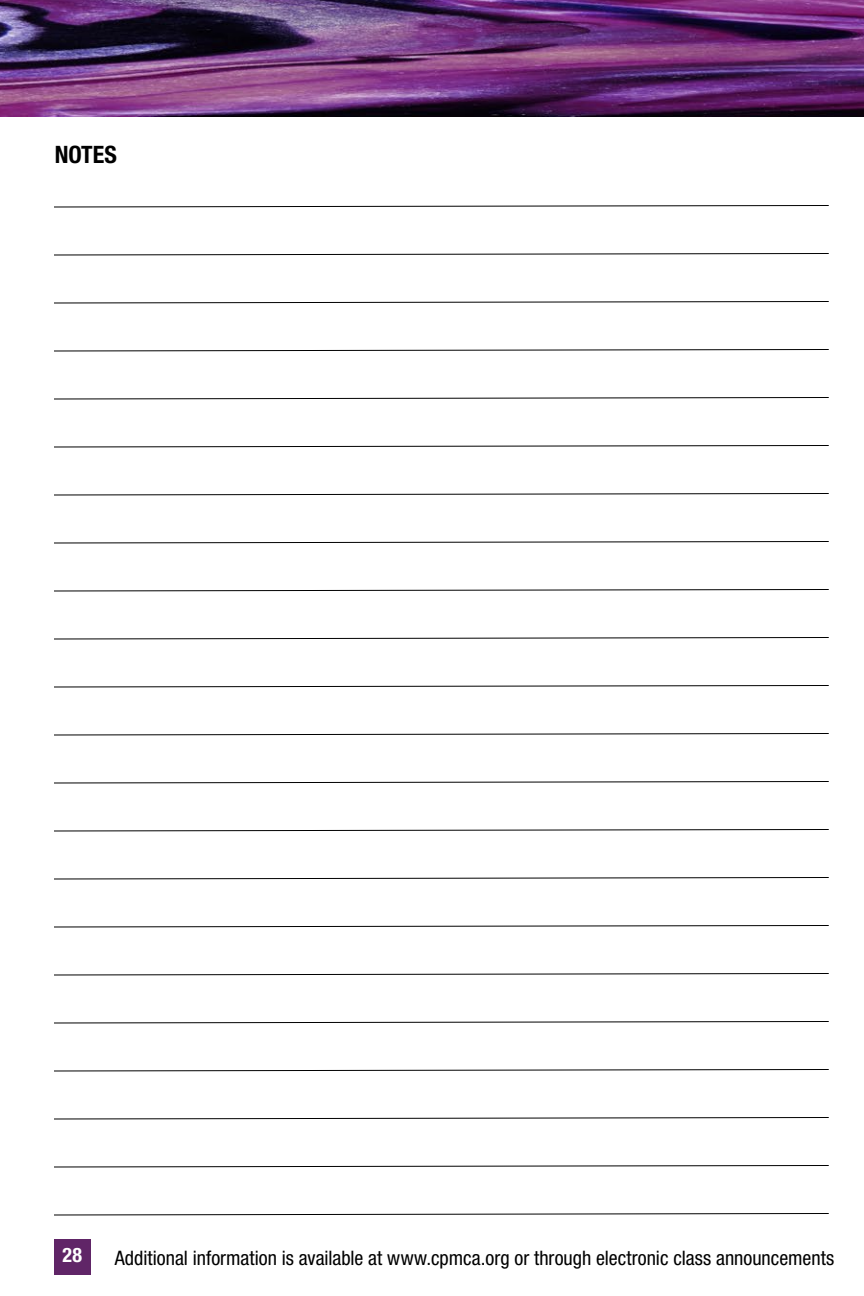
<style>
.page{position:relative;width:864px;height:1296px;background:#fff}
.page>*{position:absolute;margin:0;border:0;box-sizing:border-box;transform-origin:0 0}
.Course_titles_BLACK{font:700 condensed 24px "Helvetica Neue";color:#000}
.t1{font:condensed 20px "Helvetica Neue";color:#000}
.t2{font:700 condensed 20px "Helvetica Neue";color:#fff}
</style>
<div class="page">
<img style="left:0;top:0;width:864px;height:117px">
<div style="left:54px;top:1239px;width:37px;height:35px;background:#602567"></div>
<svg style="left:54px;top:205px;width:775px;height:3px"></svg>
<svg style="left:54px;top:253px;width:775px;height:3px"></svg>
<svg style="left:54px;top:301px;width:775px;height:3px"></svg>
<svg style="left:54px;top:349px;width:775px;height:3px"></svg>
<svg style="left:54px;top:397px;width:775px;height:3px"></svg>
<svg style="left:54px;top:445px;width:775px;height:3px"></svg>
<svg style="left:54px;top:493px;width:775px;height:3px"></svg>
<svg style="left:54px;top:541px;width:775px;height:3px"></svg>
<svg style="left:54px;top:589px;width:775px;height:3px"></svg>
<svg style="left:54px;top:637px;width:775px;height:3px"></svg>
<svg style="left:54px;top:685px;width:775px;height:3px"></svg>
<svg style="left:54px;top:733px;width:775px;height:3px"></svg>
<svg style="left:54px;top:781px;width:775px;height:3px"></svg>
<svg style="left:54px;top:829px;width:775px;height:3px"></svg>
<svg style="left:54px;top:877px;width:775px;height:3px"></svg>
<svg style="left:54px;top:925px;width:775px;height:3px"></svg>
<svg style="left:54px;top:973px;width:775px;height:3px"></svg>
<svg style="left:54px;top:1021px;width:775px;height:3px"></svg>
<svg style="left:54px;top:1069px;width:775px;height:3px"></svg>
<svg style="left:54px;top:1117px;width:775px;height:3px"></svg>
<svg style="left:54px;top:1165px;width:775px;height:3px"></svg>
<svg style="left:54px;top:1213px;width:775px;height:3px"></svg>
<p class="Course_titles_BLACK" style="left:55px;top:140px;width:64px">NOTES</p>
<p class="t2" style="left:63px;top:1243px;width:21px">28</p>
<p class="t1" style="left:115px;top:1246px;width:721px">Additional information is available at www.cpmca.org or through electronic class announcements</p>
</div>
